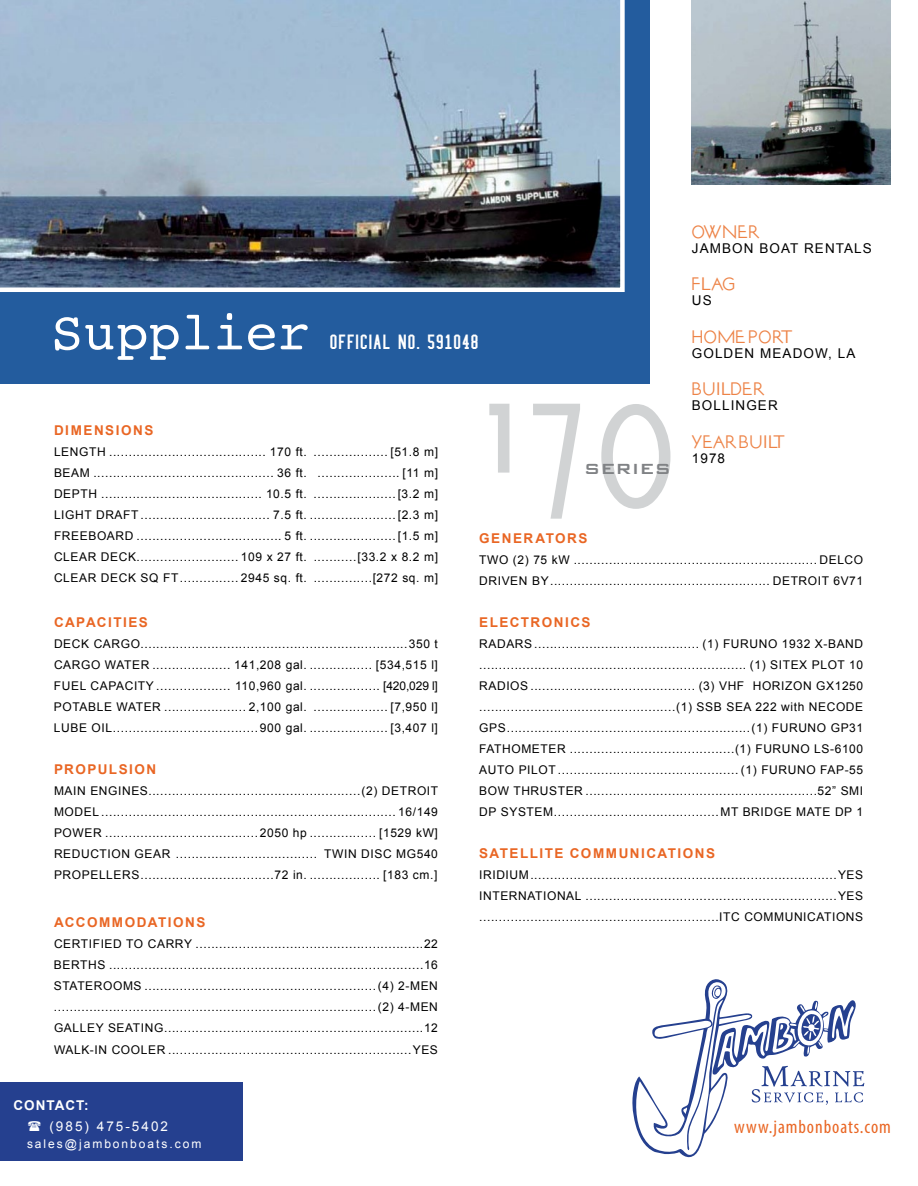
<style>
.page{position:relative;width:918px;height:1186px;background:#fff}
.page>*{position:absolute;margin:0;border:0;box-sizing:border-box;transform-origin:0 0}
.t1{font:144px "Opticon One 1";color:#d1d3d4}
.t2{font:54px "Courier";color:#fff}
.t3{font:500 24px "Bank Gothic BT";letter-spacing:.025em;color:#808285}
.t4{font:21px "College Condensed";letter-spacing:.02em;color:#fff}
.t5{font:condensed 18.9px "Myriad Pro";letter-spacing:.05em;color:#e96624}
.t6{font:15px "Opticon One 1";letter-spacing:.05em;color:#ed8347}
.t7{font:700 13.5px "Arial";letter-spacing:.11em;color:#e96624}
.t8{font:13.5px "Arial";letter-spacing:.08em;color:#000}
.t9{font:13.5px "Arial";letter-spacing:.15em;color:#fff}
.t10{font:700 13.5px "Arial";letter-spacing:.075em;color:#fff}
.t11{font:12px/21px "Arial";letter-spacing:.05em;color:#000;text-align:justify}
.t12{font:12px "Arial";letter-spacing:.165em;color:#fff}
</style>
<div class="page">
<div style="left:0;top:0;width:649px;height:383px;background:#235c9e"></div>
<div style="left:0;top:1082px;width:243px;height:79px;background:#25408f"></div>
<img style="left:692px;top:0;width:199px;height:184px">
<svg style="left:0;top:0;width:625px;height:292px;background:#8193a5"></svg>
<svg style="left:632px;top:979px;width:232px;height:178px"></svg>
<p class="t6" style="left:692px;top:224px;width:69px">OWNER</p>
<p class="t8" style="left:692px;top:239px;width:181px">JAMBON BOAT RENTALS</p>
<p class="t6" style="left:692px;top:276px;width:45px">FLAG</p>
<p class="t8" style="left:692px;top:292px;width:21px">US</p>
<p class="t6" style="left:692px;top:329px;width:102px">HOME PORT</p>
<p class="t8" style="left:692px;top:344px;width:165px">GOLDEN MEADOW, LA</p>
<p class="t6" style="left:692px;top:381px;width:74px">BUILDER</p>
<p class="t8" style="left:692px;top:397px;width:87px">BOLLINGER</p>
<p class="t6" style="left:692px;top:434px;width:95px">YEAR BUILT</p>
<h2 class="t2" style="left:51px;top:290px;width:261px">Supplier</h2>
<h3 class="t4" style="left:329px;top:332px;width:151px">OFFICIAL NO. 591048</h3>
<h1 class="t1" style="left:479px;top:334px;width:202px">170</h1>
<p class="t7" style="left:54px;top:421px;width:101px">DIMENSIONS</p>
<p class="t11" style="left:54px;top:441px;width:386px">LENGTH ........................................ 170 ft. ................... [51.8 m] BEAM .............................................. 36 ft. ..................... [11 m] DEPTH ......................................... 10.5 ft. ..................... [3.2 m] LIGHT DRAFT ................................. 7.5 ft. ...................... [2.3 m] FREEBOARD ..................................... 5 ft. ...................... [1.5 m] CLEAR DECK.......................... 109 x 27 ft. ...........[33.2 x 8.2 m] CLEAR DECK SQ FT............... 2945 sq. ft. ...............[272 sq. m]</p>
<p class="t7" style="left:54px;top:613px;width:95px">CAPACITIES</p>
<p class="t11" style="left:54px;top:633px;width:386px">DECK CARGO....................................................................350 t CARGO WATER .................... 141,208 gal. ................ [534,515 l] FUEL CAPACITY ................... 110,960 gal. .................. [420,029 l] POTABLE WATER ..................... 2,100 gal. ................... [7,950 l] LUBE OIL..................................... 900 gal. .................... [3,407 l]</p>
<p class="t7" style="left:54px;top:760px;width:104px">PROPULSION</p>
<p class="t11" style="left:54px;top:780px;width:386px">MAIN ENGINES......................................................(2) DETROIT MODEL ........................................................................... 16/149<br>POWER .......................................2050 hp ................. [1529 kW] REDUCTION GEAR .................................... TWIN DISC MG540<br>PROPELLERS..................................72 in. .................. [183 cm.]</p>
<p class="t7" style="left:54px;top:913px;width:153px">ACCOMMODATIONS</p>
<p class="t11" style="left:54px;top:933px;width:386px">CERTIFIED TO CARRY ..........................................................22<br>BERTHS ................................................................................16<br>STATEROOMS ...........................................................(4) 2-MEN ..................................................................................(2) 4-MEN GALLEY SEATING..................................................................12<br>WALK-IN COOLER ..............................................................YES</p>
<p class="t8" style="left:692px;top:449px;width:35px">1978</p>
<h3 class="t3" style="left:584px;top:454px;width:88px">series</h3>
<p class="t7" style="left:479px;top:529px;width:110px">GENERATORS</p>
<p class="t11" style="left:479px;top:549px;width:386px">TWO (2) 75 kW .............................................................. DELCO<br>DRIVEN BY........................................................ DETROIT 6V71</p>
<p class="t7" style="left:479px;top:613px;width:113px">ELECTRONICS</p>
<p class="t11" style="left:479px;top:633px;width:386px">RADARS .......................................... (1) FURUNO 1932 X-BAND .................................................................... (1) SITEX PLOT 10<br>RADIOS .......................................... (3) VHF HORIZON GX1250 ..................................................(1) SSB SEA 222 with NECODE GPS..............................................................(1) FURUNO GP31<br>FATHOMETER ..........................................(1) FURUNO LS-6100<br>AUTO PILOT .............................................. (1) FURUNO FAP-55<br>BOW THRUSTER ...........................................................52” SMI DP SYSTEM..........................................MT BRIDGE MATE DP 1</p>
<p class="t7" style="left:479px;top:844px;width:237px">SATELLITE COMMUNICATIONS</p>
<p class="t11" style="left:479px;top:864px;width:386px">IRIDIUM..............................................................................YES INTERNATIONAL ................................................................YES .............................................................ITC COMMUNICATIONS</p>
<p class="t10" style="left:14px;top:1096px;width:77px">CONTACT:</p>
<p class="t9" style="left:49px;top:1117px;width:120px">(985) 475-5402</p>
<p class="t12" style="left:27px;top:1135px;width:176px">sales@jambonboats.com</p>
<h3 class="t5" style="left:734px;top:1115px;width:158px">www.jambonboats.com</h3>
</div>
